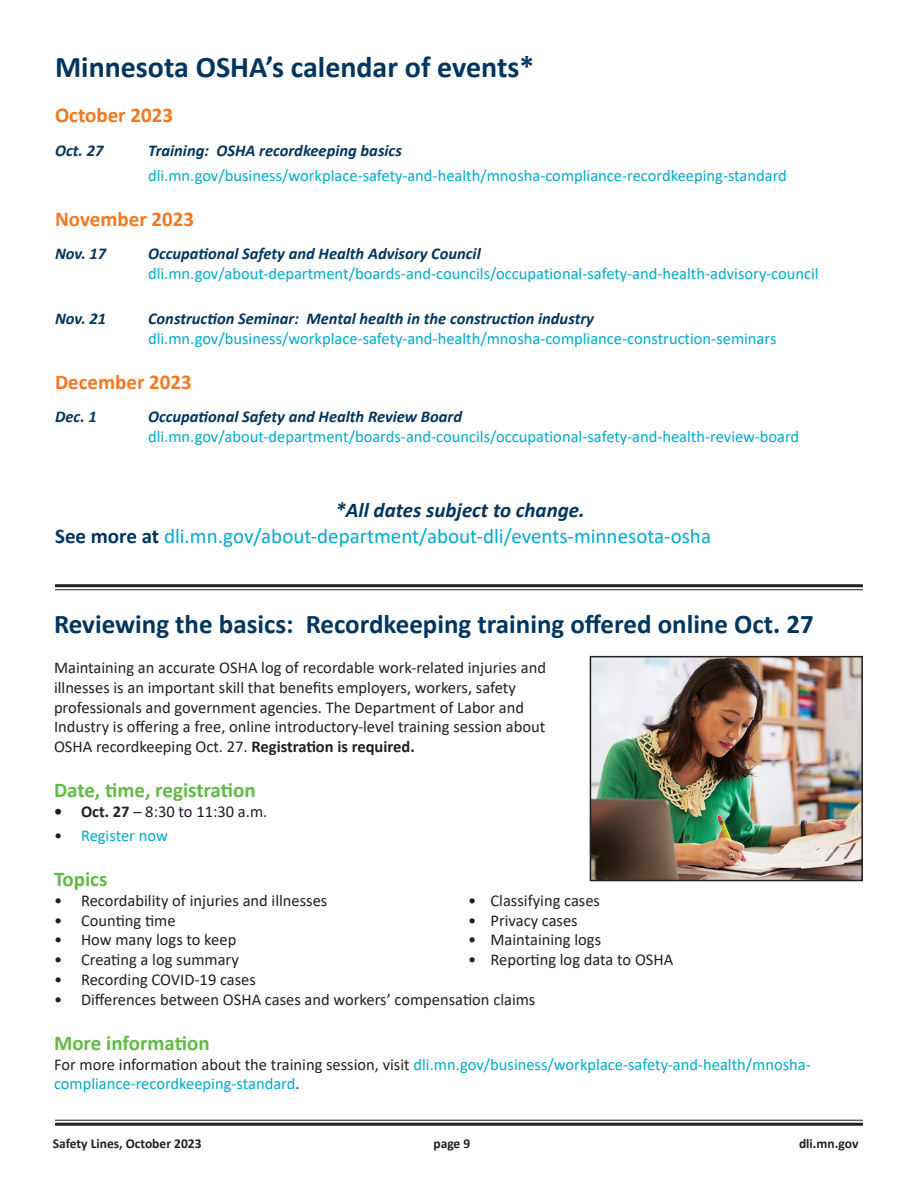
<style>
.page{position:relative;width:918px;height:1188px;background:#fff}
.page>*{position:absolute;margin:0;border:0;box-sizing:border-box;transform-origin:0 0}
.Text{font:700 30px "Calibri";color:#003560}
.heading_1{font:700 27px "Calibri";color:#003560}
.Text-2{font:21px "Calibri";color:#00abcd}
.heading_2_--_green{font:700 21px "Calibri";color:#60bb46}
.Calendar_subhead{font:700 21px "Calibri";color:#f47721}
.Text-3{font:italic 700 21px "Calibri";color:#003560}
.Text-4{font:16.5px/19.8px "Calibri";color:#231f20}
.Calendar_dateline{font:16.5px "Calibri";color:#00abcd}
.Calendar_dateline-2{font:italic 700 16.5px "Calibri";color:#003560}
.Text-5{font:16.5px/19.8px "Calibri";color:#00abcd}
.t1{font:700 13.5px "Calibri";color:#231f20}
.s1{font-weight:700;color:#003560}
.s2{font-weight:700}
.s3{color:#231f20}
</style>
<div class="page">
<img style="left:593px;top:659px;width:267px;height:219px">
<div style="left:590px;top:656px;width:273px;height:225px;border:2px solid #231f20"></div>
<hr style="left:55px;top:584px;width:808px;height:3px;background:#231f20">
<hr style="left:55px;top:589px;width:808px;height:1px;background:#231f20">
<hr style="left:55px;top:1120px;width:808px;height:1px;background:#231f20">
<hr style="left:55px;top:1123px;width:808px;height:3px;background:#231f20">
<p class="Text" style="left:55px;top:46px;width:481px">Minnesota OSHA’s calendar of events*</p>
<p class="Calendar_subhead" style="left:55px;top:101px;width:119px">October 2023</p>
<p class="Calendar_dateline-2" style="left:55px;top:138px;width:50px">Oct. 27</p>
<p class="Calendar_dateline-2" style="left:148px;top:138px;width:255px">Training: OSHA recordkeeping basics</p>
<p class="Calendar_dateline" style="left:148px;top:164px;width:640px">dli.mn.gov/business/workplace-safety-and-health/mnosha-compliance-recordkeeping-standard</p>
<p class="Calendar_subhead" style="left:55px;top:204px;width:141px">November 2023</p>
<p class="Calendar_dateline-2" style="left:55px;top:242px;width:53px">Nov. 17</p>
<p class="Calendar_dateline-2" style="left:148px;top:242px;width:334px">Occupational Safety and Health Advisory Council</p>
<p class="Calendar_dateline" style="left:148px;top:262px;width:672px">dli.mn.gov/about-department/boards-and-councils/occupational-safety-and-health-advisory-council</p>
<p class="Calendar_dateline-2" style="left:55px;top:307px;width:53px">Nov. 21</p>
<p class="Calendar_dateline-2" style="left:148px;top:307px;width:447px">Construction Seminar: Mental health in the construction industry</p>
<p class="Calendar_dateline" style="left:148px;top:327px;width:630px">dli.mn.gov/business/workplace-safety-and-health/mnosha-compliance-construction-seminars</p>
<p class="Calendar_subhead" style="left:55px;top:367px;width:138px">December 2023</p>
<p class="Calendar_dateline-2" style="left:55px;top:405px;width:43px">Dec. 1</p>
<p class="Calendar_dateline-2" style="left:148px;top:405px;width:315px">Occupational Safety and Health Review Board</p>
<p class="Calendar_dateline" style="left:148px;top:425px;width:653px">dli.mn.gov/about-department/boards-and-councils/occupational-safety-and-health-review-board</p>
<p class="Text-3" style="left:335px;top:496px;width:251px">*All dates subject to change.</p>
<p class="Text-2" style="left:55px;top:521px;width:657px"><span class="s1">See more at</span> dli.mn.gov/about-department/about-dli/events-minnesota-osha</p>
<p class="heading_1" style="left:54px;top:605px;width:761px">Reviewing the basics: Recordkeeping training offered online Oct. 27</p>
<p class="Text-4" style="left:54px;top:657px;width:494px">Maintaining an accurate OSHA log of recordable work-related injuries and illnesses is an important skill that benefits employers, workers, safety professionals and government agencies. The Department of Labor and Industry is offering a free, online introductory-level training session about OSHA recordkeeping Oct. 27. <span class="s2">Registration is required.</span></p>
<p class="heading_2_--_green" style="left:54px;top:775px;width:203px">Date, time, registration</p>
<p class="Text-4" style="left:54px;top:801px;width:215px"><span class="s2">• Oct. 27</span> – 8:30 to 11:30 a.m.</p>
<p class="Text-5" style="left:54px;top:825px;width:115px"><span class="s3">•</span> Register now</p>
<p class="heading_2_--_green" style="left:54px;top:864px;width:55px">Topics</p>
<p class="Text-4" style="left:54px;top:890px;width:275px">• Recordability of injuries and illnesses</p>
<p class="Text-4" style="left:468px;top:890px;width:134px">• Classifying cases</p>
<p class="Text-4" style="left:54px;top:910px;width:123px">• Counting time</p>
<p class="Text-4" style="left:468px;top:910px;width:111px">• Privacy cases</p>
<p class="Text-4" style="left:54px;top:930px;width:184px">• How many logs to keep</p>
<p class="Text-4" style="left:468px;top:930px;width:135px">• Maintaining logs</p>
<p class="Text-4" style="left:54px;top:949px;width:186px">• Creating a log summary</p>
<p class="Text-4" style="left:468px;top:949px;width:207px">• Reporting log data to OSHA</p>
<p class="Text-4" style="left:54px;top:969px;width:203px">• Recording COVID-19 cases</p>
<p class="Text-4" style="left:54px;top:989px;width:483px">• Differences between OSHA cases and workers’ compensation claims</p>
<p class="heading_2_--_green" style="left:54px;top:1028px;width:157px">More information</p>
<p class="Text-5" style="left:54px;top:1054px;width:758px"><span class="s3">For more information about the training session, visit</span> dli.mn.gov/business/workplace-safety-and-health/mnosha&shy;compliance-recordkeeping-standard<span class="s3">.</span></p>
<p class="t1" style="left:53px;top:1134px;width:150px">Safety Lines, October 2023</p>
<p class="t1" style="left:433px;top:1134px;width:38px">page 9</p>
<p class="t1" style="left:799px;top:1134px;width:61px">dli.mn.gov</p>
</div>
